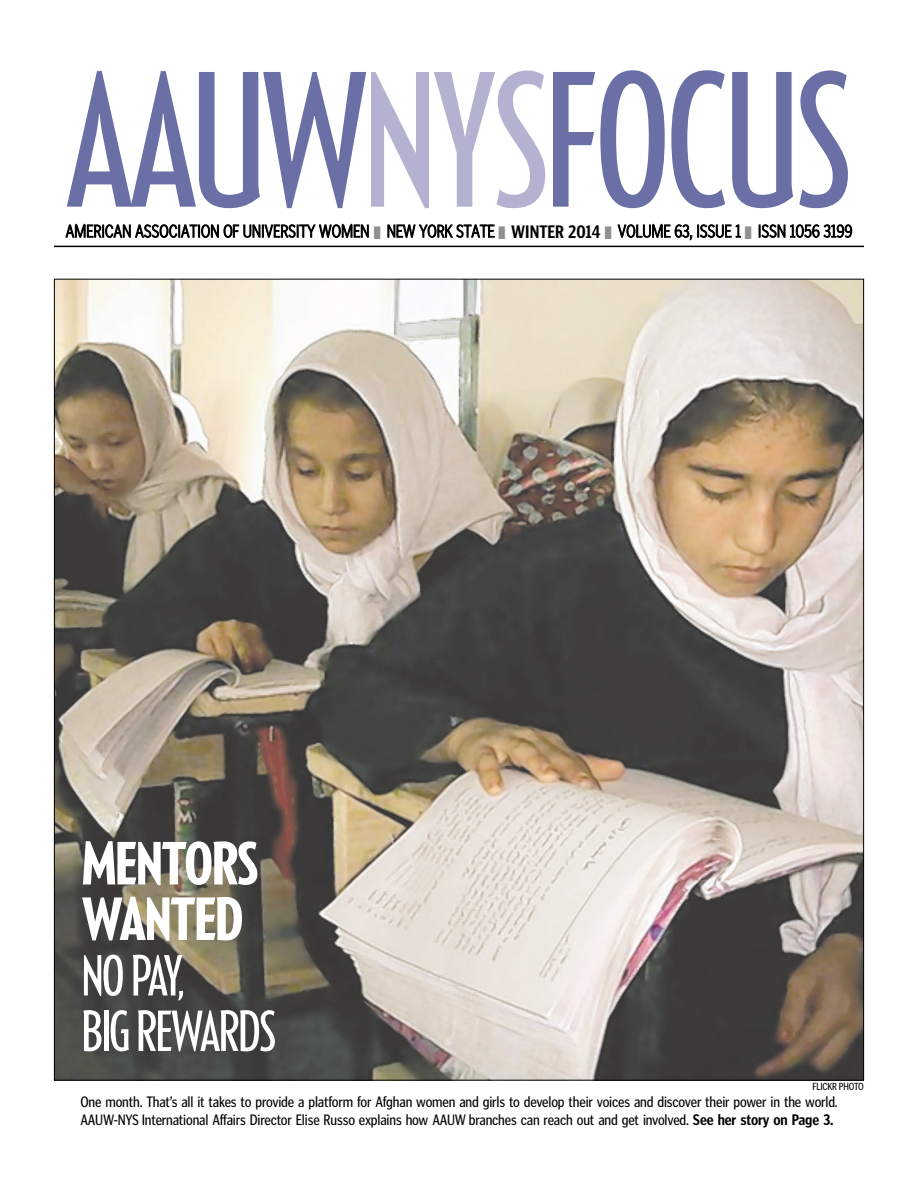
<style>
.page{position:relative;width:918px;height:1188px;background:#fff}
.page>*{position:absolute;margin:0;border:0;box-sizing:border-box;transform-origin:0 0}
.t1{font:300 185.25px "Geometric Cond";letter-spacing:-.02em;color:#6a70a6}
.t2{font:700 58.5px/55.5px "Geometric Cond";letter-spacing:-.035em;color:#fff}
.t3{font:300 55.5px/55.5px "Geometric Cond";letter-spacing:-.03em;color:#fff}
.t4{font:300 condensed 18.15px "Poynter Gothic Text";letter-spacing:-.005em;color:#000}
.t5{font:condensed 15.3px/17.9px "Poynter Gothic Text";letter-spacing:-.01em;color:#000}
.t6{font:condensed 10.5px "Poynter Gothic Text";letter-spacing:-.01em;color:#000}
.s1{color:#b3b3d1}
.s2{color:#909090}
.s3{font-weight:700}
</style>
<div class="page">
<hr style="left:54px;top:246px;width:810px;height:1px;background:#000">
<img style="left:56px;top:281px;width:806px;height:798px">
<h1 class="t1" style="left:66px;top:74px;width:788px">AAUW<span class="s1">NYS</span>FOCUS</h1>
<p class="t4" style="left:66px;top:225px;width:788px">AMERICAN ASSOCIATION OF UNIVERSITY WOMEN <span class="s2">❚</span> NEW YORK STATE <span class="s2">❚</span> <span class="s3">WINTER 2014</span> <span class="s2">❚</span> VOLUME 63, ISSUE 1 <span class="s2">❚</span> ISSN 1056 3199</p>
<h2 class="t2" style="left:82px;top:841px;width:178px">MENTORS<br>WANTED</h2>
<h3 class="t3" style="left:82px;top:953px;width:196px">NO PAY,<br>BIG REWARDS</h3>
<p class="t6" style="left:812px;top:1083px;width:53px">FLICKR PHOTO</p>
<p class="t5" style="left:80px;top:1094px;width:759px">One month. That’s all it takes to provide a platform for Afghan women and girls to develop their voices and discover their power in the world.<br>AAUW-NYS International Affairs Director Elise Russo explains how AAUW branches can reach out and get involved. <span class="s3">See her story on Page 3.</span></p>
</div>
